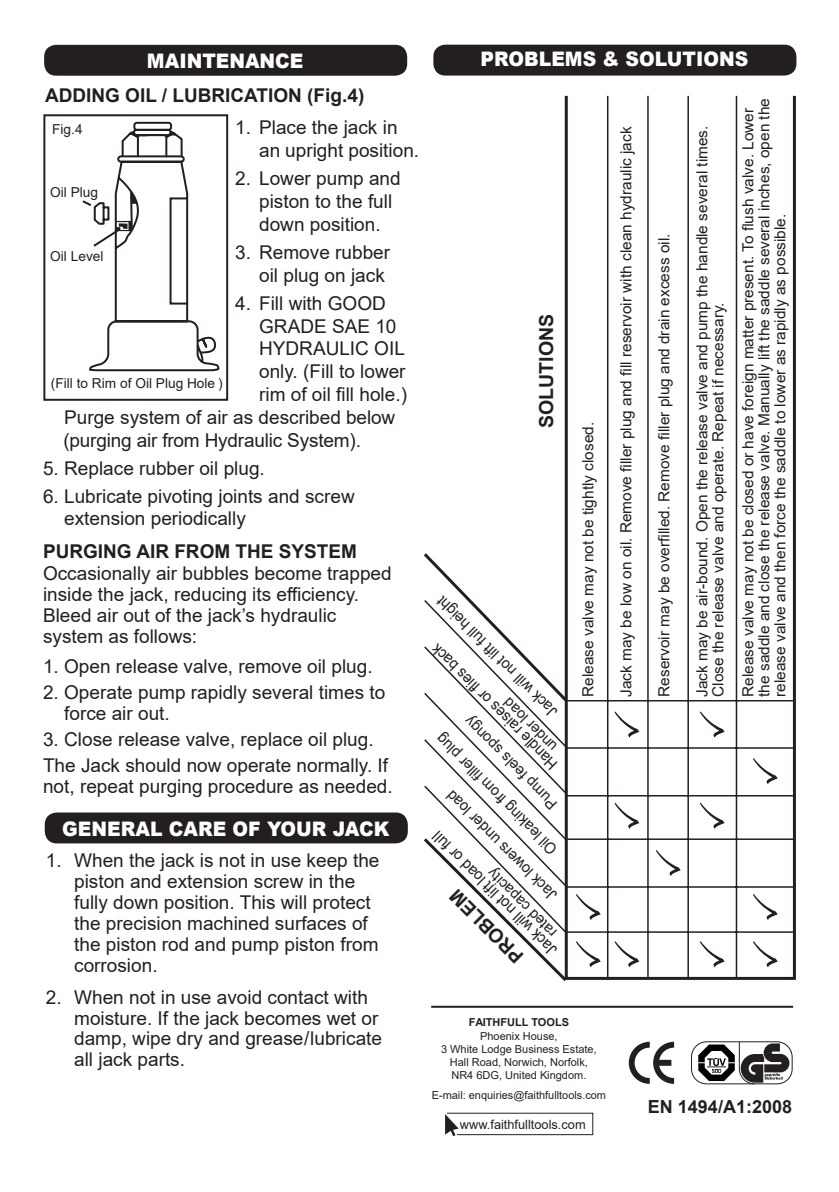
<style>
.page{position:relative;width:839px;height:1192px;background:#fff}
.page>*{position:absolute;margin:0;border:0;box-sizing:border-box;transform-origin:0 0}
.t1{font:900 22px "Arial";color:#fff}
.t2{font:900 20px "Arial";color:#fff;scale:.94 1}
.t3{font:700 19.4px "Arial";color:#231f20}
.t4{font:19px/20.8px "Arial";color:#231f20}
.t5{font:700 19px "Arial";color:#231f20}
.t6{font:700 18px "Arial";color:#231f20}
.t7{font:16px "Arial";color:#231f20;scale:.91 1}
.t8{font:15.8px "Arial";color:#231f20;scale:.92 1}
.t9{font:15.6px "Arial";color:#231f20;scale:.93 1}
.t10{font:15.4px/16px "Arial";color:#231f20}
.t11{font:15.4px "Arial";color:#231f20;scale:.95 1}
.t12{font:15.2px "Arial";color:#231f20;scale:.96 1}
.t13{font:13.6px "Arial";color:#231f20}
.t14{font:12.8px "Arial";color:#231f20}
.t15{font:11px/13.2px "Arial";color:#231f20;text-align:center}
.t16{font:700 11px "Arial";color:#231f20}
</style>
<div class="page">
<div style="left:45px;top:812px;width:363px;height:31px;background:#231f20;border-radius:12px"></div>
<div style="left:44px;top:45px;width:363px;height:31px;background:#231f20;border-radius:12px"></div>
<div style="left:43px;top:114px;width:185px;height:287px;border:2px solid #231f20"></div>
<svg style="left:82px;top:121px;width:138px;height:251px"></svg>
<div style="left:564px;top:94px;width:231px;height:885px;border:3px solid #231f20"></div>
<hr style="left:607px;top:96px;width:1px;height:882px;background:#231f20">
<hr style="left:647px;top:96px;width:1px;height:882px;background:#231f20">
<hr style="left:687px;top:96px;width:2px;height:882px;background:#231f20">
<hr style="left:735px;top:96px;width:2px;height:882px;background:#231f20">
<hr style="left:566px;top:747px;width:228px;height:1px;background:#231f20">
<hr style="left:566px;top:700px;width:228px;height:1px;background:#231f20">
<hr style="left:566px;top:795px;width:228px;height:1px;background:#231f20">
<hr style="left:566px;top:886px;width:228px;height:1px;background:#231f20">
<hr style="left:566px;top:838px;width:228px;height:1px;background:#231f20">
<hr style="left:566px;top:931px;width:228px;height:1px;background:#231f20">
<svg style="left:517px;top:838px;width:53px;height:143px"></svg>
<svg style="left:424px;top:704px;width:144px;height:230px"></svg>
<svg style="left:424px;top:550px;width:146px;height:154px"></svg>
<svg style="left:576px;top:941px;width:24px;height:26px"></svg>
<svg style="left:614px;top:941px;width:25px;height:26px"></svg>
<svg style="left:700px;top:941px;width:24px;height:26px"></svg>
<svg style="left:614px;top:802px;width:25px;height:26px"></svg>
<svg style="left:699px;top:802px;width:25px;height:26px"></svg>
<svg style="left:614px;top:711px;width:25px;height:26px"></svg>
<svg style="left:699px;top:711px;width:25px;height:26px"></svg>
<svg style="left:753px;top:941px;width:24px;height:26px"></svg>
<svg style="left:576px;top:894px;width:24px;height:26px"></svg>
<svg style="left:753px;top:894px;width:24px;height:26px"></svg>
<svg style="left:656px;top:850px;width:24px;height:26px"></svg>
<svg style="left:753px;top:758px;width:24px;height:26px"></svg>
<div style="left:433px;top:45px;width:363px;height:31px;background:#231f20;border-radius:12px"></div>
<hr style="left:431px;top:1005px;width:362px;height:2px;background:#231f20">
<svg style="left:628px;top:1041px;width:46px;height:42px"></svg>
<div style="left:691px;top:1041px;width:101px;height:43px;border:1px solid #231f20;border-radius:15px"></div>
<svg style="left:698px;top:1041px;width:91px;height:43px"></svg>
<svg style="left:445px;top:1112px;width:148px;height:24px"></svg>
<p class="t1" style="left:58px;top:43px;width:208px">SPECIFICATIONS</p>
<p class="t2" style="left:147px;top:46px;width:168px">MAINTENANCE</p>
<p class="t5" style="left:45px;top:82px;width:321px">ADDING OIL / LUBRICATION (Fig.4)</p>
<p class="t4" style="left:259px;top:116px;width:161px;line-height:22.8px;text-indent:-24px">1. Place the jack in an upright position.</p>
<p class="t4" style="left:259px;top:167px;width:143px;line-height:22.8px;text-indent:-24px">2. Lower pump and piston to the full down position.</p>
<p class="t4" style="left:235px;top:241px;width:156px;line-height:22.8px;text-align:right">3. Remove rubber oil plug on jack</p>
<p class="t4" style="left:235px;top:292px;width:152px">4. Fill with GOOD</p>
<p class="t4" style="left:259px;top:315px;width:139px">GRADE SAE 10</p>
<p class="t4" style="left:259px;top:338px;width:147px">HYDRAULIC OIL</p>
<p class="t4" style="left:259px;top:361px;width:148px">only. (Fill to lower</p>
<p class="t4" style="left:259px;top:384px;width:149px">rim of oil fill hole.)</p>
<p class="t4" style="left:64px;top:406px;width:332px">Purge system of air as described below</p>
<p class="t4" style="left:63px;top:429px;width:299px">(purging air from Hydraulic System).</p>
<p class="t4" style="left:43px;top:457px;width:223px">5. Replace rubber oil plug.</p>
<p class="t4" style="left:64px;top:484px;width:292px;line-height:22.8px;text-indent:-21px">6. Lubricate pivoting joints and screw extension periodically</p>
<p class="t5" style="left:43px;top:538px;width:315px">PURGING AIR FROM THE SYSTEM</p>
<p class="t4" style="left:43px;top:563px;width:350px">Occasionally air bubbles become trapped inside the jack, reducing its efficiency.<br>Bleed air out of the jack’s hydraulic system as follows:</p>
<p class="t4" style="left:43px;top:656px;width:331px">1. Open release valve, remove oil plug.</p>
<p class="t4" style="left:64px;top:682px;width:323px;text-indent:-21px">2. Operate pump rapidly several times to force air out.</p>
<p class="t4" style="left:43px;top:726px;width:347px;line-height:26px">3. Close release valve, replace oil plug.<br>The Jack should now operate normally. If</p>
<p class="t4" style="left:43px;top:775px;width:351px">not, repeat purging procedure as needed.</p>
<p class="t13" style="left:52px;top:120px;width:32px">Fig.4</p>
<p class="t13" style="left:50px;top:182px;width:49px">Oil Plug</p>
<p class="t13" style="left:50px;top:247px;width:55px">Oil Level</p>
<p class="t13" style="left:51px;top:374px;width:173px">(Fill to Rim of Oil Plug Hole )</p>
<p class="t1" style="left:58px;top:811px;width:208px">SPECIFICATIONS</p>
<p class="t2" style="left:62px;top:813px;width:349px">GENERAL CARE OF YOUR JACK</p>
<p class="t4" style="left:74px;top:849px;width:307px;text-indent:-28px">1. When the jack is not in use keep the piston and extension screw in the fully down position. This will protect the precision machined surfaces of the piston rod and pump piston from corrosion.</p>
<p class="t4" style="left:74px;top:986px;width:309px;text-indent:-28px">2. When not in use avoid contact with moisture. If the jack becomes wet or damp, wipe dry and grease/lubricate all jack parts.</p>
<p class="t1" style="left:447px;top:43px;width:208px">SPECIFICATIONS</p>
<p class="t2" style="left:480px;top:45px;width:286px">PROBLEMS &amp; SOLUTIONS</p>
<p class="t3" style="left:532px;top:428px;width:115px;rotate:-90deg">SOLUTIONS</p>
<p class="t9" style="left:547px;top:722px;width:177px;rotate:-135deg">Jack will not lift full height</p>
<p class="t7" style="left:547px;top:775px;width:189px;rotate:-135deg">Handle raises or flies back</p>
<p class="t12" style="left:547px;top:756px;width:73px;rotate:-135deg">under load</p>
<p class="t11" style="left:547px;top:813px;width:132px;rotate:-135deg">Pump feels spongy</p>
<p class="t9" style="left:546px;top:859px;width:177px;rotate:-135deg">Oil leaking from filler plug</p>
<p class="t8" style="left:546px;top:905px;width:163px;rotate:-135deg">Jack lowers under load</p>
<p class="t7" style="left:546px;top:961px;width:187px;rotate:-135deg">Jack will not lift load or full</p>
<p class="t12" style="left:546px;top:942px;width:96px;rotate:-135deg">rated capacity</p>
<p class="t5" style="left:510px;top:969px;width:97px;rotate:-135deg">PROBLEM</p>
<p class="t10" style="left:580px;top:696px;width:276px;rotate:-90deg">Release valve may not be tightly closed.</p>
<p class="t10" style="left:618px;top:696px;width:571px;rotate:-90deg">Jack may be low on oil. Remove filler plug and fill reservoir with clean hydraulic jack</p>
<p class="t10" style="left:656px;top:696px;width:465px;rotate:-90deg">Reservoir may be overfilled. Remove filler plug and drain excess oil.</p>
<p class="t10" style="left:694px;top:696px;width:572px;rotate:-90deg">Jack may be air-bound. Open the release valve and pump the handle several times.<br>Close the release valve and operate. Repeat if necessary.</p>
<p class="t10" style="left:740px;top:696px;width:600px;rotate:-90deg">Release valve may not be closed or have foreign matter present. To flush valve. Lower the saddle and close the release valve. Manually lift the saddle several inches, open the release valve and then force the saddle to lower as rapidly as possible.</p>
<p class="t16" style="left:469px;top:1014px;width:102px">FAITHFULL TOOLS</p>
<p class="t15" style="left:441px;top:1028px;width:157px">Phoenix House,<br>3 White Lodge Business Estate,<br>Hall Road, Norwich, Norfolk,<br>NR4 6DG, United Kingdom.</p>
<p class="t15" style="left:432px;top:1088px;width:176px">E-mail: enquiries@faithfulltools.com</p>
<p class="t14" style="left:460px;top:1115px;width:127px">www.faithfulltools.com</p>
<p class="t6" style="left:648px;top:1093px;width:146px">EN 1494/A1:2008</p>
</div>
